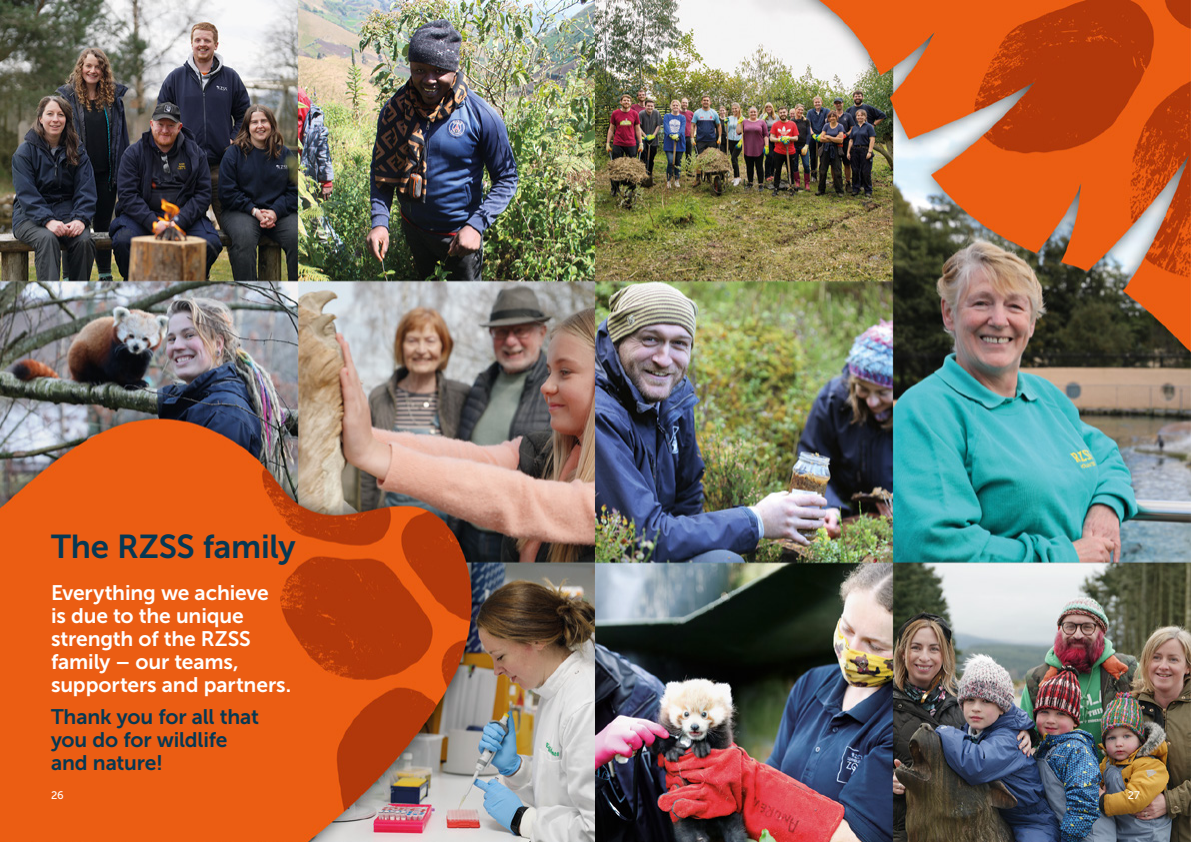
<style>
.page{position:relative;width:1191px;height:842px;background:#fff}
.page>*{position:absolute;margin:0;border:0;box-sizing:border-box;transform-origin:0 0}
.t1{font:33px "Museo Sans 700";letter-spacing:-.01em;color:#063853}
.t2{font:21px/23px "Museo Sans 700";letter-spacing:-.005em;color:#fff}
.t3{font:21px/23px "Museo Sans 700";letter-spacing:-.01em;color:#063853}
.t4{font:11px "Museo Sans 500";color:#fff}
</style>
<div class="page">
<img style="left:0;top:0;width:1191px;height:842px">
<h1 class="t1" style="left:51px;top:529px;width:246px">The RZSS family</h1>
<p class="t2" style="left:51px;top:581px;width:242px">Everything we achieve<br>is due to the unique strength of the RZSS family – our teams, supporters and partners.</p>
<p class="t3" style="left:51px;top:705px;width:209px">Thank you for all that you do for wildlife and nature!</p>
<p class="t4" style="left:51px;top:789px;width:14px">26</p>
<p class="t4" style="left:1128px;top:789px;width:14px">27</p>
</div>
